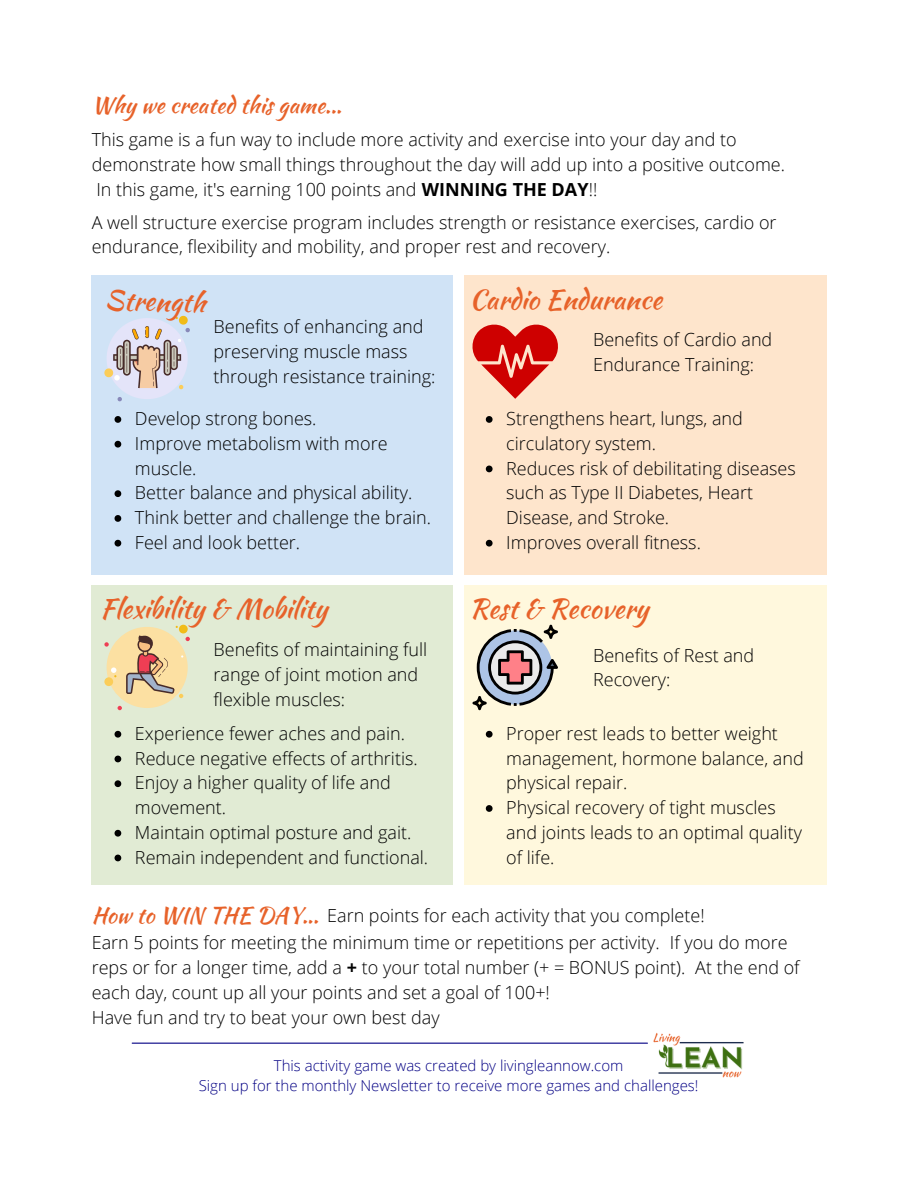
<style>
.page{position:relative;width:918px;height:1188px;background:#fff}
.page>*{position:absolute;margin:0;border:0;box-sizing:border-box;transform-origin:0 0}
.t1{font:27px "Kaushan Script";color:#e7622a}
.t2{font:22.5px "Kaushan Script";color:#e7622a}
.t3{font:300 18px/24.8px "Open Sans";color:#000}
.t4{font:300 15px "Open Sans";color:#040084}
.s1{font-weight:700}
</style>
<div class="page">
<div style="left:92px;top:275px;width:361px;height:300px;background:#d0e3f6"></div>
<div style="left:464px;top:275px;width:362px;height:300px;background:#fee5cc"></div>
<div style="left:92px;top:586px;width:361px;height:299px;background:#e1ebd4"></div>
<div style="left:464px;top:586px;width:362px;height:299px;background:#fff8dd"></div>
<svg style="left:104px;top:316px;width:86px;height:85px"></svg>
<svg style="left:472px;top:625px;width:86px;height:85px"></svg>
<svg style="left:472px;top:325px;width:86px;height:74px"></svg>
<div style="left:107px;top:627px;width:81px;height:81px;background:#fce0a2;border-radius:50%"></div>
<div style="left:179px;top:625px;width:9px;height:8px;background:#f1bc19;border-radius:50%"></div>
<svg style="left:118px;top:706px;width:4px;height:4px"></svg>
<svg style="left:104px;top:635px;width:86px;height:63px"></svg>
<img style="left:653px;top:1032px;width:91px;height:46px">
<hr style="left:132px;top:1043px;width:515px;height:1px;background:#040084">
<svg style="left:115px;top:416px;width:6px;height:7px"></svg>
<svg style="left:115px;top:441px;width:6px;height:7px"></svg>
<svg style="left:115px;top:490px;width:6px;height:7px"></svg>
<svg style="left:115px;top:515px;width:6px;height:7px"></svg>
<svg style="left:115px;top:540px;width:6px;height:7px"></svg>
<svg style="left:486px;top:416px;width:7px;height:7px"></svg>
<svg style="left:486px;top:466px;width:7px;height:6px"></svg>
<svg style="left:486px;top:540px;width:7px;height:7px"></svg>
<svg style="left:115px;top:731px;width:6px;height:7px"></svg>
<svg style="left:115px;top:756px;width:6px;height:6px"></svg>
<svg style="left:115px;top:780px;width:6px;height:7px"></svg>
<svg style="left:115px;top:830px;width:6px;height:7px"></svg>
<svg style="left:115px;top:855px;width:6px;height:6px"></svg>
<svg style="left:486px;top:731px;width:7px;height:7px"></svg>
<svg style="left:486px;top:805px;width:7px;height:7px"></svg>
<p class="t2" style="left:92px;top:89px;width:251px">Why we created this game...</p>
<p class="t3" style="left:92px;top:127px;width:695px">This game is a fun way to include more activity and exercise into your day and to demonstrate how small things throughout the day will add up into a positive outcome.<br>In this game, it's earning 100 points and <span class="s1">WINNING THE DAY</span>!!</p>
<p class="t3" style="left:92px;top:209px;width:686px">A well structure exercise program includes strength or resistance exercises, cardio or endurance, flexibility and mobility, and proper rest and recovery.</p>
<p class="t1" style="left:106px;top:280px;width:102px;rotate:2deg">Strength</p>
<p class="t1" style="left:469px;top:280px;width:194px">Cardio Endurance</p>
<p class="t3" style="left:214px;top:314px;width:223px">Benefits of enhancing and preserving muscle mass through resistance training:</p>
<p class="t3" style="left:135px;top:406px;width:183px">Develop strong bones.</p>
<p class="t3" style="left:135px;top:430px;width:254px">Improve metabolism with more muscle.</p>
<p class="t3" style="left:135px;top:480px;width:279px">Better balance and physical ability.</p>
<p class="t3" style="left:135px;top:505px;width:298px">Think better and challenge the brain.</p>
<p class="t3" style="left:135px;top:529px;width:167px">Feel and look better.</p>
<p class="t3" style="left:593px;top:326px;width:181px">Benefits of Cardio and<br>Endurance Training:</p>
<p class="t3" style="left:506px;top:406px;width:238px">Strengthens heart, lungs, and circulatory system.</p>
<p class="t3" style="left:506px;top:455px;width:291px">Reduces risk of debilitating diseases such as Type II Diabetes, Heart<br>Disease, and Stroke.</p>
<p class="t3" style="left:506px;top:529px;width:196px">Improves overall fitness.</p>
<p class="t1" style="left:100px;top:589px;width:229px">Flexibility &amp; Mobility</p>
<p class="t1" style="left:469px;top:589px;width:181px">Rest &amp; Recovery</p>
<p class="t3" style="left:214px;top:637px;width:215px">Benefits of maintaining full range of joint motion and flexible muscles:</p>
<p class="t3" style="left:593px;top:642px;width:163px">Benefits of Rest and<br>Recovery:</p>
<p class="t3" style="left:135px;top:720px;width:272px">Experience fewer aches and pain.</p>
<p class="t3" style="left:135px;top:745px;width:284px">Reduce negative effects of arthritis.</p>
<p class="t3" style="left:135px;top:770px;width:257px">Enjoy a higher quality of life and movement.</p>
<p class="t3" style="left:135px;top:819px;width:278px">Maintain optimal posture and gait.</p>
<p class="t3" style="left:135px;top:844px;width:295px">Remain independent and functional.</p>
<p class="t3" style="left:506px;top:720px;width:299px">Proper rest leads to better weight management, hormone balance, and physical repair.</p>
<p class="t3" style="left:506px;top:795px;width:297px">Physical recovery of tight muscles and joints leads to an optimal quality of life.</p>
<p class="t2" style="left:92px;top:898px;width:228px">How to WIN THE DAY...</p>
<p class="t3" style="left:327px;top:902px;width:379px">Earn points for each activity that you complete!</p>
<p class="t3" style="left:92px;top:930px;width:709px">Earn 5 points for meeting the minimum time or repetitions per activity. If you do more reps or for a longer time, add a <span class="s1">+</span> to your total number (+ = BONUS point). At the end of each day, count up all your points and set a goal of 100+!</p>
<p class="t3" style="left:92px;top:1004px;width:349px">Have fun and try to beat your own best day</p>
<p class="t4" style="left:274px;top:1055px;width:351px">This activity game was created by livingleannow.com</p>
<p class="t4" style="left:199px;top:1075px;width:501px">Sign up for the monthly Newsletter to receive more games and challenges!</p>
</div>
